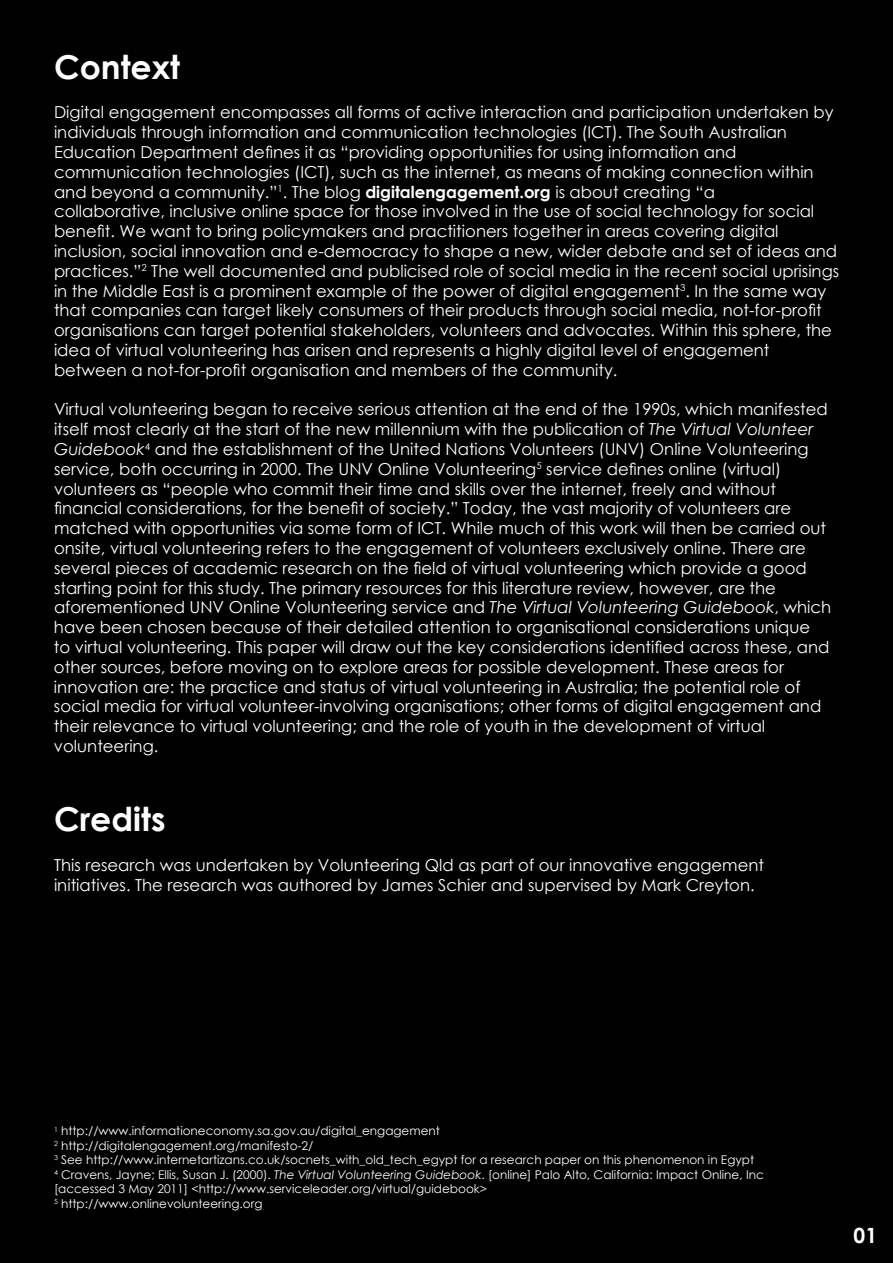
<style>
.page{position:relative;width:893px;height:1263px;background:#000}
.page>*{position:absolute;margin:0;border:0;box-sizing:border-box;transform-origin:0 0}
.t1{font:700 33px "Century Gothic";color:#fff}
.t2{font:700 21px "Century Gothic";color:#fff}
.t3{font:16.5px/19.8px "Century Gothic";color:#fff}
.t4{font:12px/14.4px "Century Gothic";color:#fff}
.s1{font-weight:700}
.s2{font-style:italic}
</style>
<div class="page">
<h1 class="t1" style="left:54px;top:42px;width:128px">Context</h1>
<p class="t3" style="left:54px;top:102px;width:787px">Digital engagement encompasses all forms of active interaction and participation undertaken by individuals through information and communication technologies (ICT). The South Australian Education Department defines it as “providing opportunities for using information and communication technologies (ICT), such as the internet, as means of making connection within and beyond a community.”<sup>1</sup>. The blog <span class="s1">digitalengagement.org</span> is about creating “a<br>collaborative, inclusive online space for those involved in the use of social technology for social benefit. We want to bring policymakers and practitioners together in areas covering digital inclusion, social innovation and e-democracy to shape a new, wider debate and set of ideas and practices.”<sup>2</sup> The well documented and publicised role of social media in the recent social uprisings in the Middle East is a prominent example of the power of digital engagement<sup>3</sup>. In the same way that companies can target likely consumers of their products through social media, not-for-profit organisations can target potential stakeholders, volunteers and advocates. Within this sphere, the idea of virtual volunteering has arisen and represents a highly digital level of engagement between a not-for-profit organisation and members of the community.</p>
<p class="t3" style="left:54px;top:399px;width:779px">Virtual volunteering began to receive serious attention at the end of the 1990s, which manifested itself most clearly at the start of the new millennium with the publication of <span class="s2">The Virtual Volunteer Guidebook</span><sup>4</sup> and the establishment of the United Nations Volunteers (UNV) Online Volunteering service, both occurring in 2000. The UNV Online Volunteering<sup>5</sup> service defines online (virtual) volunteers as “people who commit their time and skills over the internet, freely and without financial considerations, for the benefit of society.” Today, the vast majority of volunteers are matched with opportunities via some form of ICT. While much of this work will then be carried out onsite, virtual volunteering refers to the engagement of volunteers exclusively online. There are several pieces of academic research on the field of virtual volunteering which provide a good starting point for this study. The primary resources for this literature review, however, are the aforementioned UNV Online Volunteering service and <span class="s2">The Virtual Volunteering Guidebook</span>, which have been chosen because of their detailed attention to organisational considerations unique<br>to virtual volunteering. This paper will draw out the key considerations identified across these, and other sources, before moving on to explore areas for possible development. These areas for innovation are: the practice and status of virtual volunteering in Australia; the potential role of social media for virtual volunteer-involving organisations; other forms of digital engagement and their relevance to virtual volunteering; and the role of youth in the development of virtual volunteering.</p>
<h1 class="t1" style="left:54px;top:794px;width:113px">Credits</h1>
<p class="t3" style="left:54px;top:855px;width:711px">This research was undertaken by Volunteering Qld as part of our innovative engagement initiatives. The research was authored by James Schier and supervised by Mark Creyton.</p>
<p class="t4" style="left:54px;top:1124px;width:711px"><sup>1</sup> http://www.informationeconomy.sa.gov.au/digital_engagement<br><sup>2</sup> http://digitalengagement.org/manifesto-2/<br><sup>3</sup> See http://www.internetartizans.co.uk/socnets_with_old_tech_egypt for a research paper on this phenomenon in Egypt<br><sup>4</sup> Cravens, Jayne; Ellis, Susan J. (2000). <span class="s2">The Virtual Volunteering Guidebook</span>. [online] Palo Alto, California: Impact Online, Inc [accessed 3 May 2011] &lt;http://www.serviceleader.org/virtual/guidebook&gt;<br><sup>5</sup> http://www.onlinevolunteering.org</p>
<p class="t2" style="left:854px;top:1220px;width:25px">01</p>
</div>
